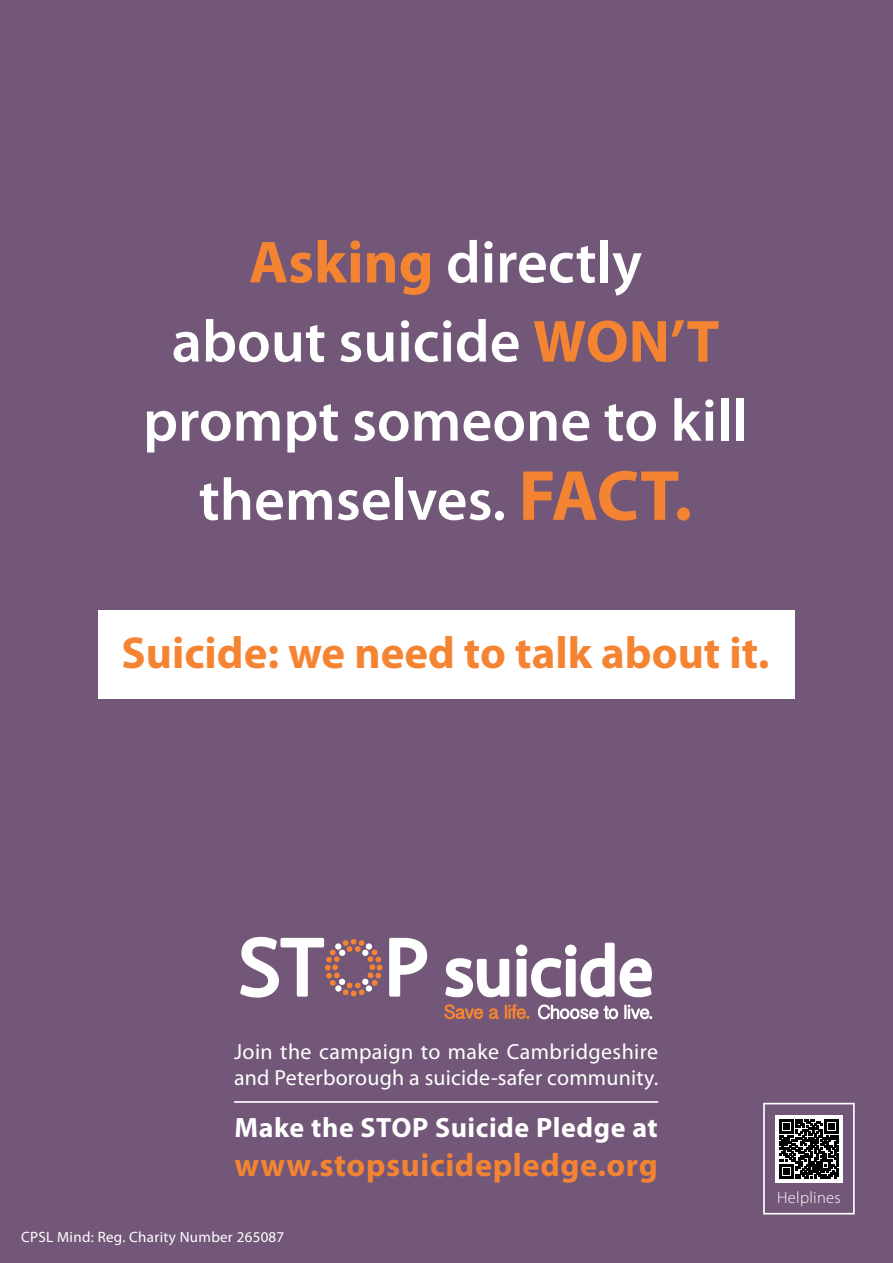
<style>
.page{position:relative;width:893px;height:1263px;background:#725778}
.page>*{position:absolute;margin:0;border:0;box-sizing:border-box;transform-origin:0 0}
.t1{font:600 59.85px/79.1px "Myriad Pro";color:#fff;text-align:center}
.t2{font:700 44.85px "Myriad Pro";color:#f58432}
.t3{font:700 32.55px "Myriad Pro";letter-spacing:.02em;color:#f58432}
.t4{font:700 28.05px "Myriad Pro";letter-spacing:.02em;color:#fff}
.t5{font:21.9px/26.2px "Myriad Pro";letter-spacing:.01em;color:#fff}
.t6{font:300 16.5px "Myriad Pro";letter-spacing:.02em;color:#fff}
.t7{font:15px "Myriad Pro";letter-spacing:.02em;color:#fff}
.s1{font-weight:700;color:#f58432}
.s2{font-weight:700;font-size:71.7px;color:#f58432}
</style>
<div class="page">
<div style="left:98px;top:611px;width:696px;height:88px;background:#fff"></div>
<div style="left:234px;top:1152px;width:278px;height:31px;background:#725778"></div>
<div style="left:515px;top:1153px;width:5px;height:23px;border:1px solid #725778"></div>
<div style="left:523px;top:1152px;width:134px;height:31px;background:#725778"></div>
<hr style="left:234px;top:1101px;width:424px;height:2px;background:#fff">
<svg style="left:444px;top:1004px;width:39px;height:15px"></svg>
<svg style="left:489px;top:1008px;width:10px;height:11px"></svg>
<svg style="left:505px;top:1004px;width:24px;height:15px"></svg>
<svg style="left:538px;top:1004px;width:60px;height:15px"></svg>
<svg style="left:604px;top:1006px;width:14px;height:13px"></svg>
<hr style="left:624px;top:1005px;width:3px;height:14px;background:#fff">
<svg style="left:628px;top:1005px;width:24px;height:14px"></svg>
<svg style="left:389px;top:938px;width:38px;height:59px"></svg>
<svg style="left:445px;top:958px;width:64px;height:39px"></svg>
<svg style="left:516px;top:943px;width:136px;height:54px"></svg>
<svg style="left:240px;top:937px;width:142px;height:61px"></svg>
<div style="left:763px;top:1103px;width:92px;height:111px;border:2px solid #fff"></div>
<div style="left:775px;top:1115px;width:68px;height:68px;background:#fff"></div>
<svg style="left:780px;top:1119px;width:59px;height:59px"></svg>
<h1 class="t1" style="left:143px;top:221px;width:606px"><span class="s1">Asking</span> directly<br>about suicide <span class="s1">WON’T </span>prompt someone to kill themselves. <span class="s2">FACT.</span></h1>
<h2 class="t2" style="left:122px;top:624px;width:649px">Suicide: we need to talk about it.</h2>
<p class="t5" style="left:234px;top:1038px;width:426px">Join the campaign to make Cambridgeshire and Peterborough a suicide-safer community.</p>
<p class="t4" style="left:235px;top:1109px;width:425px">Make the STOP Suicide Pledge at</p>
<h3 class="t3" style="left:235px;top:1143px;width:425px">www.stopsuicidepledge.org</h3>
<p class="t7" style="left:21px;top:1227px;width:265px">CPSL Mind: Reg. Charity Number 265087</p>
<p class="t6" style="left:777px;top:1189px;width:65px">Helplines</p>
</div>
